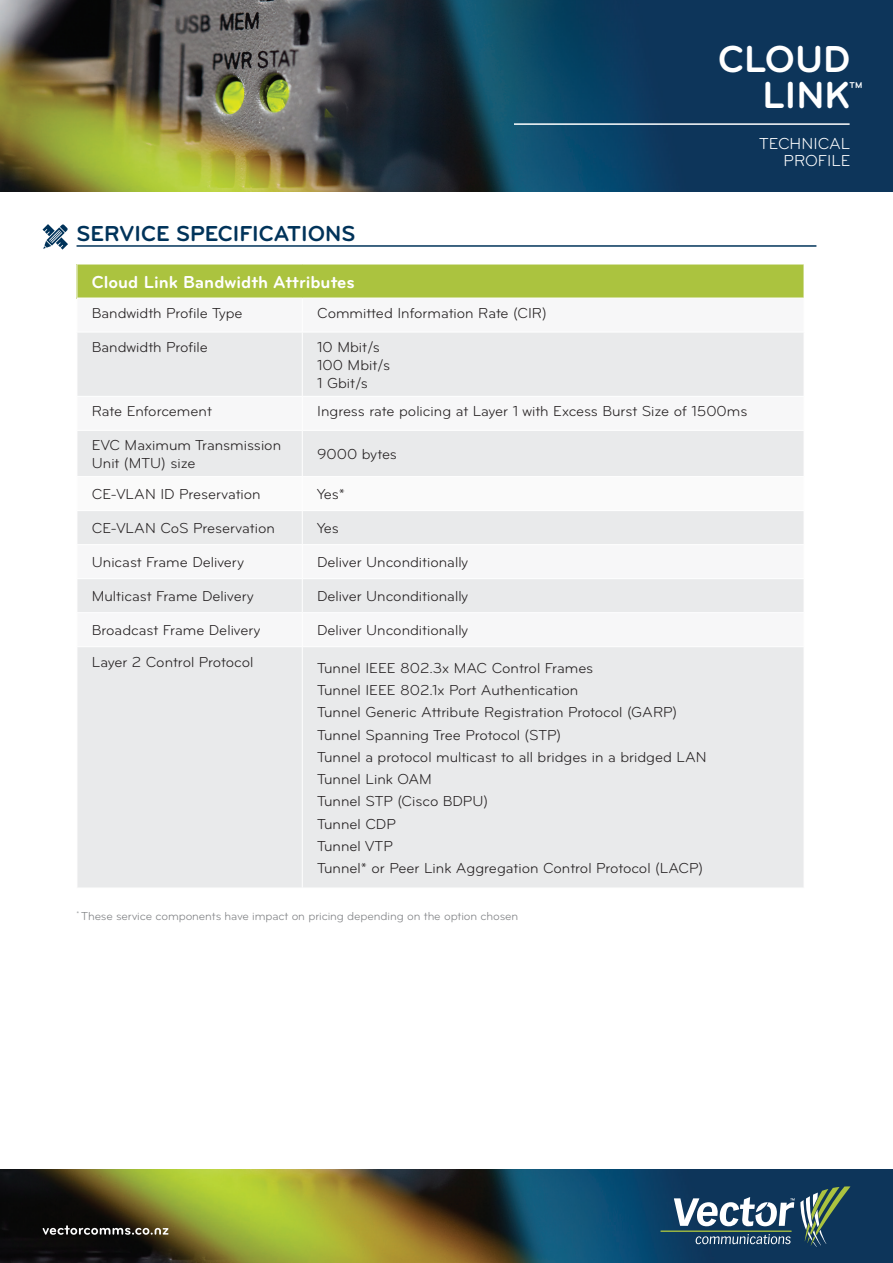
<style>
.page{position:relative;width:893px;height:1263px;background:#fff}
.page>*{position:absolute;margin:0;border:0;box-sizing:border-box;transform-origin:0 0}
.t1{font:700 39px/36px "Bryant Pro";color:#fff;text-align:right}
.t2{font:700 22.5px "Bryant Pro";color:#00335a}
.t3{font:700 18px "Bryant Pro";color:#fff}
.t4{font:16.5px/16.5px "Bryant Pro";color:#fff;text-align:right}
.t5{font:15px/22.2px "Bryant Pro";color:#231f20}
.t6{font:12px "Bryant Pro";letter-spacing:-.01em;color:#808285}
.t7{font:700 8.85px "Bryant Pro";color:#fff}
</style>
<div class="page">
<img style="left:0;top:1169px;width:893px;height:94px">
<svg style="left:674px;top:1186px;width:176px;height:61px;background:#46657a"></svg>
<hr style="left:660px;top:1230px;width:132px;height:2px;background:#abc33f">
<svg style="left:43px;top:1225px;width:126px;height:10px"></svg>
<img style="left:0;top:0;width:893px;height:191px">
<hr style="left:514px;top:123px;width:336px;height:2px;background:#fff">
<hr style="left:77px;top:245px;width:739px;height:2px;background:#00335a">
<svg style="left:43px;top:224px;width:25px;height:26px"></svg>
<div style="left:77px;top:264px;width:727px;height:34px;background:#abc33f"></div>
<svg style="left:78px;top:333px;width:726px;height:555px;fill:#e9eaeb"></svg>
<svg style="left:78px;top:477px;width:726px;height:33px"></svg>
<hr style="left:77px;top:264px;width:225px;height:1px;background:#fff">
<hr style="left:77px;top:264px;width:1px;height:34px;background:#fff">
<hr style="left:302px;top:264px;width:502px;height:1px;background:#fff">
<hr style="left:302px;top:332px;width:1px;height:64px;background:#fff">
<hr style="left:77px;top:396px;width:225px;height:1px;background:#fff">
<hr style="left:302px;top:396px;width:502px;height:1px;background:#fff">
<hr style="left:302px;top:397px;width:1px;height:33px;background:#fff">
<hr style="left:77px;top:430px;width:225px;height:1px;background:#fff">
<hr style="left:302px;top:430px;width:502px;height:1px;background:#fff">
<hr style="left:302px;top:431px;width:1px;height:45px;background:#fff">
<hr style="left:77px;top:476px;width:225px;height:1px;background:#fff">
<hr style="left:302px;top:476px;width:502px;height:1px;background:#fff">
<hr style="left:302px;top:477px;width:1px;height:33px;background:#fff">
<hr style="left:77px;top:510px;width:225px;height:1px;background:#fff">
<hr style="left:302px;top:510px;width:502px;height:1px;background:#fff">
<hr style="left:302px;top:511px;width:1px;height:33px;background:#fff">
<hr style="left:77px;top:544px;width:225px;height:1px;background:#fff">
<hr style="left:302px;top:544px;width:502px;height:1px;background:#fff">
<hr style="left:302px;top:545px;width:1px;height:33px;background:#fff">
<hr style="left:77px;top:578px;width:225px;height:1px;background:#fff">
<hr style="left:302px;top:578px;width:502px;height:1px;background:#fff">
<hr style="left:302px;top:579px;width:1px;height:33px;background:#fff">
<hr style="left:77px;top:612px;width:225px;height:1px;background:#fff">
<hr style="left:302px;top:612px;width:502px;height:1px;background:#fff">
<hr style="left:302px;top:613px;width:1px;height:33px;background:#fff">
<hr style="left:77px;top:646px;width:225px;height:1px;background:#fff">
<hr style="left:302px;top:646px;width:502px;height:1px;background:#fff">
<hr style="left:302px;top:647px;width:1px;height:241px;background:#fff">
<h1 class="t1" style="left:718px;top:41px;width:134px">CLOUD<br>LINK</h1>
<p class="t7" style="left:850px;top:79px;width:14px">TM</p>
<p class="t4" style="left:759px;top:136px;width:93px">TECHNICAL<br>PROFILE</p>
<h2 class="t2" style="left:77px;top:220px;width:280px">SERVICE SPECIFICATIONS</h2>
<p class="t3" style="left:92px;top:271px;width:265px">Cloud Link Bandwidth Attributes</p>
<p class="t5" style="left:92px;top:302px;width:152px">Bandwidth Profile Type</p>
<p class="t5" style="left:317px;top:302px;width:231px">Committed Information Rate (CIR)</p>
<p class="t5" style="left:92px;top:336px;width:118px">Bandwidth Profile</p>
<p class="t5" style="left:317px;top:338px;width:75px;line-height:18px">10 Mbit/s<br>100 Mbit/s<br>1 Gbit/s</p>
<p class="t5" style="left:92px;top:400px;width:122px">Rate Enforcement</p>
<p class="t5" style="left:317px;top:400px;width:432px">Ingress rate policing at Layer 1 with Excess Burst Size of 1500ms</p>
<p class="t5" style="left:92px;top:436px;width:191px;line-height:18px">EVC Maximum Transmission<br>Unit (MTU) size</p>
<p class="t5" style="left:317px;top:443px;width:81px">9000 bytes</p>
<p class="t5" style="left:92px;top:483px;width:170px">CE-VLAN ID Preservation</p>
<p class="t5" style="left:317px;top:483px;width:29px">Yes*</p>
<p class="t5" style="left:92px;top:517px;width:185px">CE-VLAN CoS Preservation</p>
<p class="t5" style="left:317px;top:517px;width:23px">Yes</p>
<p class="t5" style="left:92px;top:551px;width:154px">Unicast Frame Delivery</p>
<p class="t5" style="left:317px;top:551px;width:152px">Deliver Unconditionally</p>
<p class="t5" style="left:92px;top:585px;width:163px">Multicast Frame Delivery</p>
<p class="t5" style="left:317px;top:585px;width:152px">Deliver Unconditionally</p>
<p class="t5" style="left:92px;top:619px;width:170px">Broadcast Frame Delivery</p>
<p class="t5" style="left:317px;top:619px;width:152px">Deliver Unconditionally</p>
<p class="t5" style="left:92px;top:650px;width:163px">Layer 2 Control Protocol</p>
<p class="t5" style="left:317px;top:657px;width:391px">Tunnel IEEE 802.3x MAC Control Frames<br>Tunnel IEEE 802.1x Port Authentication<br>Tunnel Generic Attribute Registration Protocol (GARP)<br>Tunnel Spanning Tree Protocol (STP)<br>Tunnel a protocol multicast to all bridges in a bridged LAN Tunnel Link OAM<br>Tunnel STP (Cisco BDPU)<br>Tunnel CDP<br>Tunnel VTP<br>Tunnel* or Peer Link Aggregation Control Protocol (LACP)</p>
<p class="t6" style="left:77px;top:909px;width:443px"><sup>*</sup> These service components have impact on pricing depending on the option chosen</p>
</div>
